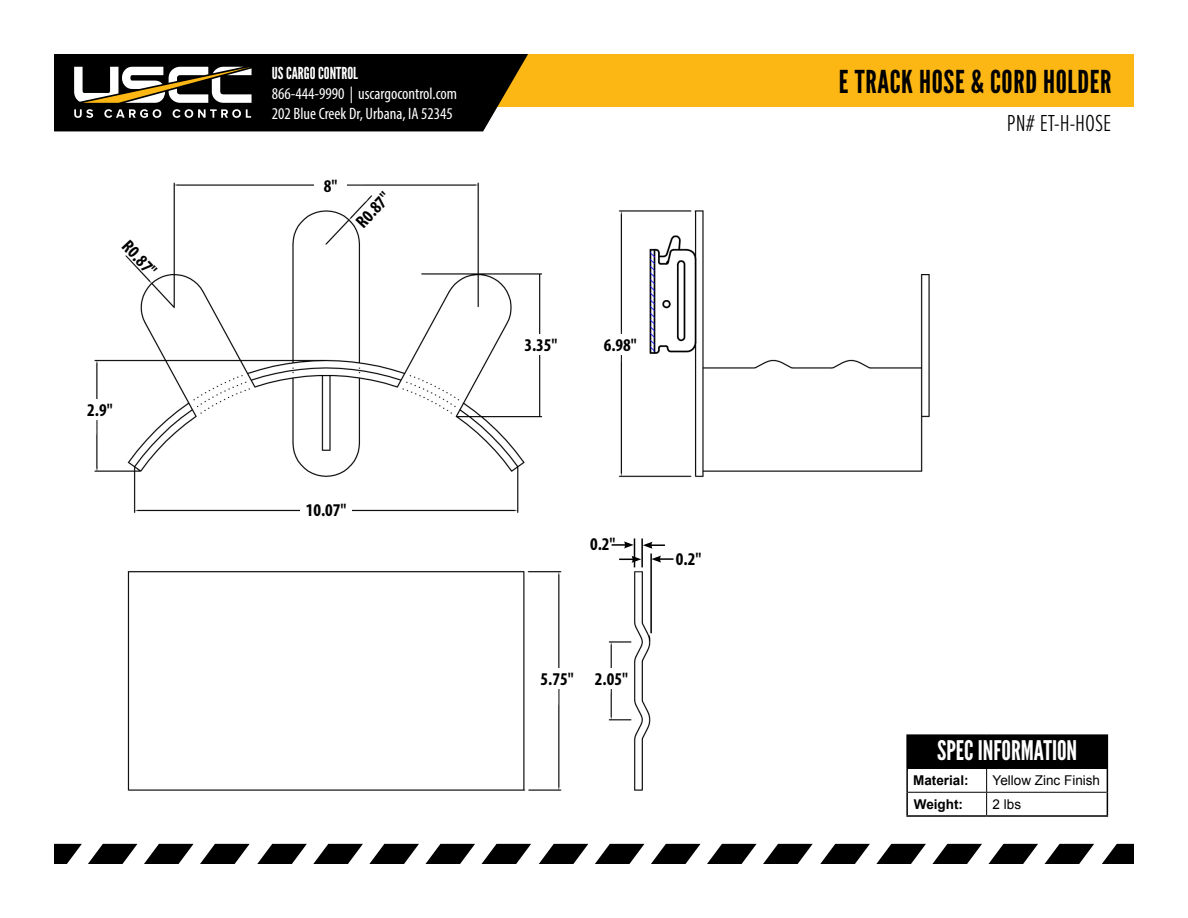
<style>
.page{position:relative;width:1188px;height:918px;background:#fff}
.page>*{position:absolute;margin:0;border:0;box-sizing:border-box;transform-origin:0 0}
.t1{font:31.5px "League Gothic";letter-spacing:.02em;color:#000}
.t2{font:27px "League Gothic";color:#fff}
.t3{font:300 24px "Proxima Nova Ex Cn";color:#000}
.t4{font:700 condensed 18px "Myriad Pro";color:#000}
.t5{font:condensed 16.5px/19.8px "Myriad Pro";color:#fff}
.t6{font:16.5px "League Gothic";color:#fff}
.t7{font:13.5px "Arial";color:#000}
.t8{font:700 13.5px "Arial";color:#000}
</style>
<div class="page">
<div style="left:460px;top:54px;width:674px;height:53px;background:#fdb714"></div>
<svg style="left:54px;top:54px;width:474px;height:77px;background:#27241e"></svg>
<svg style="left:54px;top:844px;width:28px;height:20px"></svg>
<svg style="left:88px;top:844px;width:49px;height:20px"></svg>
<svg style="left:257px;top:844px;width:50px;height:20px"></svg>
<svg style="left:539px;top:844px;width:49px;height:20px"></svg>
<svg style="left:820px;top:844px;width:50px;height:20px"></svg>
<svg style="left:1102px;top:844px;width:32px;height:20px"></svg>
<svg style="left:144px;top:844px;width:50px;height:20px"></svg>
<svg style="left:425px;top:844px;width:50px;height:20px"></svg>
<svg style="left:707px;top:844px;width:50px;height:20px"></svg>
<svg style="left:988px;top:844px;width:50px;height:20px"></svg>
<svg style="left:313px;top:844px;width:50px;height:20px"></svg>
<svg style="left:595px;top:844px;width:49px;height:20px"></svg>
<svg style="left:876px;top:844px;width:50px;height:20px"></svg>
<svg style="left:200px;top:844px;width:50px;height:20px"></svg>
<svg style="left:482px;top:844px;width:49px;height:20px"></svg>
<svg style="left:763px;top:844px;width:50px;height:20px"></svg>
<svg style="left:1045px;top:844px;width:49px;height:20px"></svg>
<svg style="left:369px;top:844px;width:50px;height:20px"></svg>
<svg style="left:651px;top:844px;width:50px;height:20px"></svg>
<svg style="left:932px;top:844px;width:50px;height:20px"></svg>
<img style="left:94px;top:182px;width:845px;height:610px">
<div style="left:300px;top:503px;width:52px;height:13px;background:#fff"></div>
<div style="left:314px;top:178px;width:33px;height:14px;background:#fff"></div>
<div style="left:524px;top:334px;width:33px;height:20px;background:#fff"></div>
<div style="left:604px;top:334px;width:33px;height:20px;background:#fff"></div>
<div style="left:541px;top:669px;width:33px;height:20px;background:#fff"></div>
<div style="left:595px;top:669px;width:33px;height:20px;background:#fff"></div>
<div style="left:590px;top:536px;width:26px;height:14px;background:#fff"></div>
<div style="left:676px;top:551px;width:25px;height:14px;background:#fff"></div>
<svg style="left:612px;top:538px;width:62px;height:29px"></svg>
<hr style="left:641px;top:538px;width:2px;height:29px;background:#000">
<hr style="left:650px;top:553px;width:2px;height:80px;background:#000">
<div style="left:907px;top:735px;width:200px;height:33px;background:#000"></div>
<hr style="left:908px;top:768px;width:79px;height:1px;background:#000">
<hr style="left:987px;top:768px;width:120px;height:1px;background:#000">
<hr style="left:908px;top:792px;width:79px;height:1px;background:#000">
<hr style="left:987px;top:792px;width:120px;height:1px;background:#000">
<svg style="left:986px;top:769px;width:1px;height:46px"></svg>
<hr style="left:906px;top:734px;width:81px;height:2px;background:#000">
<hr style="left:906px;top:736px;width:2px;height:32px;background:#000">
<hr style="left:987px;top:734px;width:121px;height:2px;background:#000">
<hr style="left:1107px;top:736px;width:1px;height:32px;background:#000">
<hr style="left:906px;top:768px;width:2px;height:24px;background:#000">
<hr style="left:906px;top:792px;width:2px;height:23px;background:#000">
<svg style="left:1107px;top:768px;width:1px;height:47px"></svg>
<hr style="left:906px;top:815px;width:81px;height:2px;background:#000">
<hr style="left:987px;top:815px;width:121px;height:2px;background:#000">
<div style="left:83px;top:400px;width:33px;height:20px;background:#fff"></div>
<p class="t4" style="left:134px;top:235px;width:43px;rotate:47deg">R0.87"</p>
<p class="t4" style="left:87px;top:399px;width:27px">2.9"</p>
<p class="t6" style="left:272px;top:63px;width:88px">US CARGO CONTROL</p>
<p class="t5" style="left:272px;top:83px;width:187px">866-444-9990 | uscargocontrol.com<br>202 Blue Creek Dr, Urbana, IA 52345</p>
<p class="t4" style="left:324px;top:174px;width:15px">8"</p>
<p class="t4" style="left:351px;top:217px;width:43px;rotate:-47deg">R0.87"</p>
<p class="t4" style="left:306px;top:499px;width:42px">10.07"</p>
<p class="t4" style="left:524px;top:334px;width:35px">3.35"</p>
<p class="t4" style="left:604px;top:334px;width:35px">6.98"</p>
<p class="t4" style="left:590px;top:532px;width:27px">0.2"</p>
<p class="t4" style="left:541px;top:668px;width:89px">5.75" 2.05"</p>
<p class="t4" style="left:676px;top:548px;width:27px">0.2"</p>
<h1 class="t1" style="left:839px;top:63px;width:274px">E TRACK HOSE &amp; CORD HOLDER</h1>
<h3 class="t3" style="left:1007px;top:106px;width:106px">PN# ET-H-HOSE</h3>
<h2 class="t2" style="left:937px;top:735px;width:142px">SPEC INFORMATION</h2>
<p class="t8" style="left:913px;top:772px;width:57px">Material:</p>
<p class="t7" style="left:993px;top:772px;width:109px">Yellow Zinc Finish</p>
<p class="t8" style="left:914px;top:795px;width:51px">Weight:</p>
<p class="t7" style="left:993px;top:795px;width:30px">2 lbs</p>
</div>
